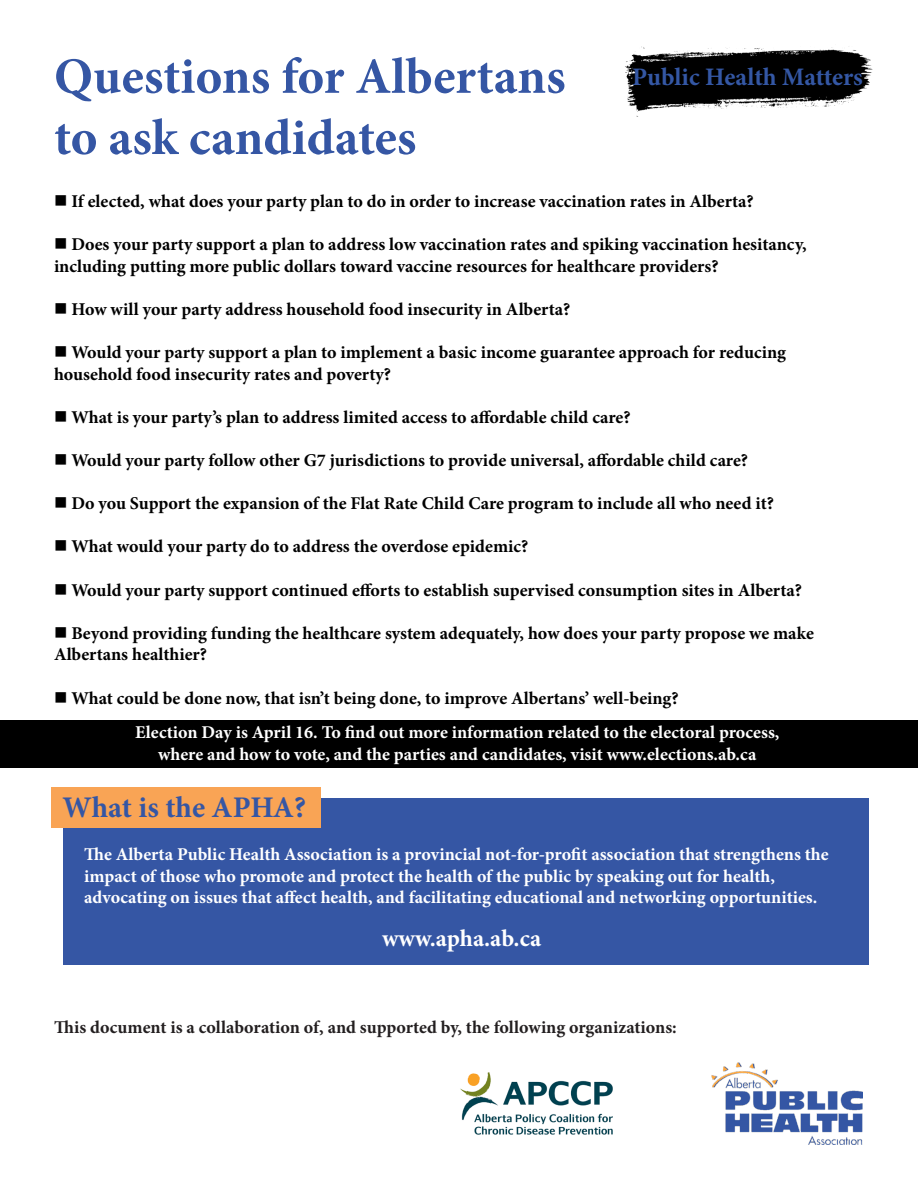
<style>
.page{position:relative;width:918px;height:1188px;background:#fff}
.page>*{position:absolute;margin:0;border:0;box-sizing:border-box;transform-origin:0 0}
.t1{font:700 51px/61.2px "Minion Pro";color:#3556a4}
.t2{font:700 30px "Minion Pro";color:#3556a4}
.t3{font:700 25.2px "Minion Pro";letter-spacing:-.005em;color:#3457a4}
.t4{font:700 24px "Minion Pro";color:#fff}
.t5{font:700 18px/21.6px "Minion Pro";color:#000}
.t6{font:700 18px/21.6px "Minion Pro";color:#fff}
.t7{font:700 18px "Minion Pro";color:#231f20}
</style>
<div class="page">
<div style="left:0;top:720px;width:918px;height:48px;background:#000"></div>
<div style="left:63px;top:798px;width:805px;height:167px;background:#3556a4"></div>
<div style="left:51px;top:787px;width:270px;height:41px;background:#f9a455"></div>
<img style="left:625px;top:46px;width:248px;height:71px">
<img style="left:712px;top:1063px;width:150px;height:82px">
<img style="left:460px;top:1072px;width:153px;height:63px">
<p class="t1" style="left:54px;top:45px;width:513px">Questions for Albertans to ask candidates</p>
<p class="t3" style="left:632px;top:59px;width:232px">Public Health Matters</p>
<p class="t5" style="left:54px;top:190px;width:701px">■ If elected, what does your party plan to do in order to increase vaccination rates in Alberta?</p>
<p class="t5" style="left:54px;top:233px;width:754px">■ Does your party support a plan to address low vaccination rates and spiking vaccination hesitancy, including putting more public dollars toward vaccine resources for healthcare providers?</p>
<p class="t5" style="left:54px;top:298px;width:518px">■ How will your party address household food insecurity in Alberta?</p>
<p class="t5" style="left:54px;top:341px;width:733px">■ Would your party support a plan to implement a basic income guarantee approach for reducing household food insecurity rates and poverty?</p>
<p class="t5" style="left:54px;top:406px;width:578px">■ What is your party’s plan to address limited access to affordable child care?</p>
<p class="t5" style="left:54px;top:449px;width:696px">■ Would your party follow other G7 jurisdictions to provide universal, affordable child care?</p>
<p class="t5" style="left:54px;top:492px;width:721px">■ Do you Support the expansion of the Flat Rate Child Care program to include all who need it?</p>
<p class="t5" style="left:54px;top:536px;width:476px">■ What would your party do to address the overdose epidemic?</p>
<p class="t5" style="left:54px;top:579px;width:750px">■ Would your party support continued efforts to establish supervised consumption sites in Alberta?</p>
<p class="t5" style="left:54px;top:622px;width:761px">■ Beyond providing funding the healthcare system adequately, how does your party propose we make<br>Albertans healthier?</p>
<p class="t5" style="left:54px;top:687px;width:626px">■ What could be done now, that isn’t being done, to improve Albertans’ well-being?</p>
<p class="t6" style="left:135px;top:722px;width:646px;text-align:center">Election Day is April 16. To find out more information related to the electoral process, where and how to vote, and the parties and candidates, visit www.elections.ab.ca</p>
<p class="t2" style="left:63px;top:786px;width:245px">What is the APHA?</p>
<p class="t6" style="left:84px;top:843px;width:746px">The Alberta Public Health Association is a provincial not-for-profit association that strengthens the impact of those who promote and protect the health of the public by speaking out for health, advocating on issues that affect health, and facilitating educational and networking opportunities.</p>
<p class="t4" style="left:382px;top:922px;width:161px">www.apha.ab.ca</p>
<p class="t7" style="left:54px;top:1014px;width:624px">This document is a collaboration of, and supported by, the following organizations:</p>
</div>
